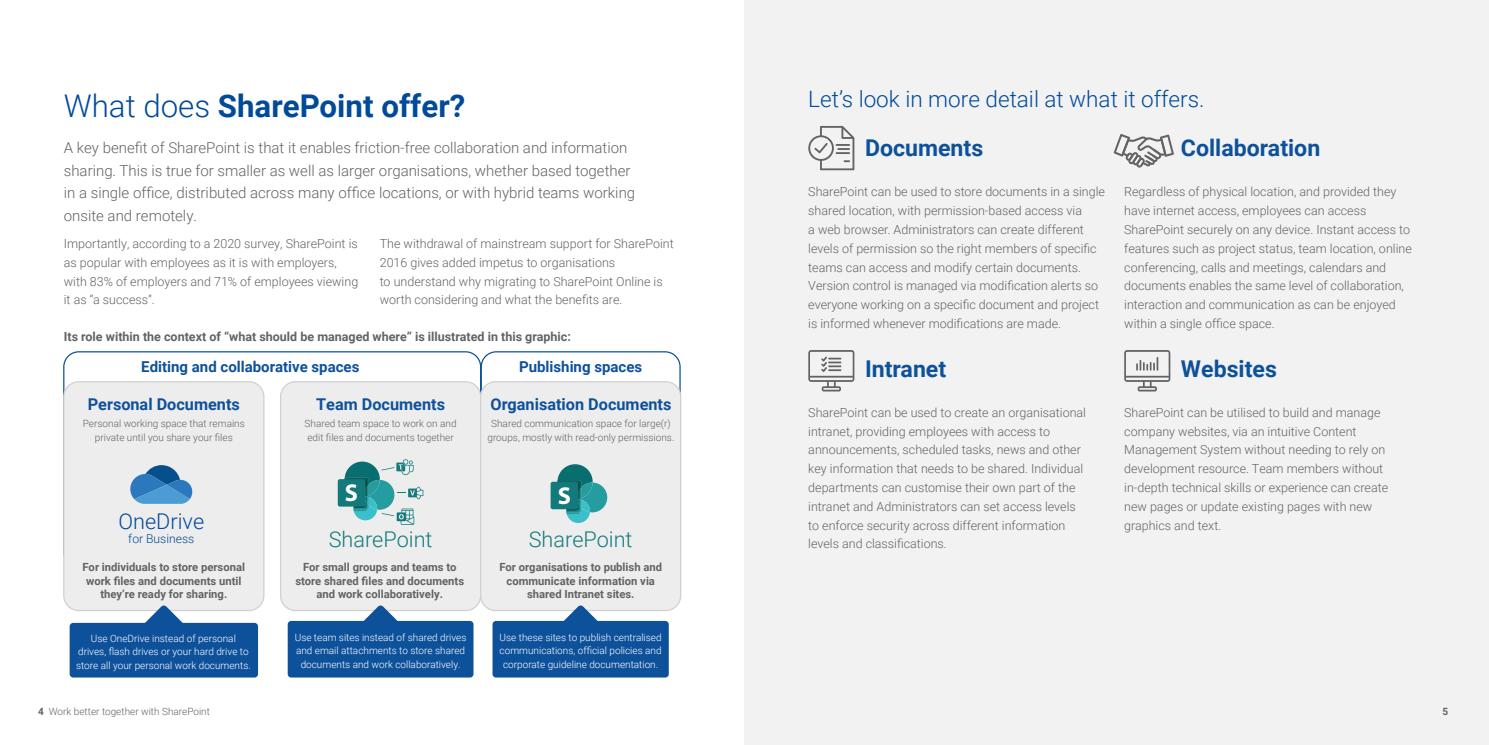
<style>
.page{position:relative;width:1489px;height:745px;background:#fff}
.page>*{position:absolute;margin:0;border:0;box-sizing:border-box;transform-origin:0 0}
.t1{font:700 31.25px "Roboto";color:#004a99}
.t2{font:700 24.38px "Myriad Pro";color:#fff}
.t3{font:700 23.12px "Roboto";color:#0e519b}
.t4{font:300 22.5px "Roboto";color:#004a99}
.t5{font:300 21.62px "Roboto";color:#137a7c}
.t6{font:300 21.62px "Roboto";color:#004a99}
.t7{font:700 16.25px "Roboto";color:#0e519b}
.t8{font:300 15px/22.5px "Roboto";color:#636366}
.t9{font:700 15px "Roboto";color:#0e519b}
.t10{font:300 12.5px/18.8px "Roboto";color:#636366}
.t11{font:700 12.5px "Roboto";color:#636366}
.t12{font:300 12.12px "Roboto";color:#004a99}
.t13{font:700 11.25px/13.8px "Roboto";color:#636366;text-align:center}
.t14{font:300 10px/13.8px "Roboto";color:#fff;text-align:center}
.t15{font:300 10px/13.8px "Roboto";color:#636366;text-align:center}
.t16{font:700 10px "Roboto";color:#636366}
.s1{font-weight:300}
.s2{font-weight:700}
</style>
<div class="page">
<div style="left:64px;top:381px;width:200px;height:229px;background:#ededed;border-radius:15px"></div>
<div style="left:63px;top:381px;width:201px;height:229px;border:1px solid #d0d0d0;border-radius:15px"></div>
<div style="left:280px;top:381px;width:200px;height:229px;background:#ededed;border-radius:15px"></div>
<div style="left:280px;top:381px;width:201px;height:229px;border:1px solid #d0d0d0;border-radius:15px"></div>
<div style="left:480px;top:381px;width:200px;height:229px;background:#ededed;border-radius:15px"></div>
<div style="left:480px;top:381px;width:201px;height:229px;border:1px solid #d0d0d0;border-radius:15px"></div>
<div style="left:744px;top:0;width:744px;height:744px;background:#f2f2f2"></div>
<svg style="left:143px;top:605px;width:41px;height:17px"></svg>
<svg style="left:360px;top:605px;width:41px;height:15px"></svg>
<svg style="left:560px;top:605px;width:41px;height:15px"></svg>
<div style="left:70px;top:622px;width:188px;height:55px;background:#0e519b;border-radius:4px"></div>
<div style="left:288px;top:620px;width:185px;height:57px;background:#0e519b;border-radius:4px"></div>
<div style="left:492px;top:620px;width:176px;height:57px;background:#0e519b;border-radius:4px"></div>
<svg style="left:808px;top:126px;width:46px;height:44px"></svg>
<svg style="left:1113px;top:134px;width:60px;height:33px"></svg>
<svg style="left:808px;top:350px;width:46px;height:41px"></svg>
<svg style="left:1124px;top:350px;width:46px;height:41px"></svg>
<svg style="left:130px;top:465px;width:62px;height:38px"></svg>
<svg style="left:552px;top:464px;width:55px;height:58px"></svg>
<div style="left:550px;top:481px;width:28px;height:28px;background:#137a7c;border-radius:2px"></div>
<svg style="left:339px;top:459px;width:84px;height:65px"></svg>
<div style="left:338px;top:479px;width:27px;height:27px;background:#137a7c;border-radius:2px"></div>
<p class="t1" style="left:64px;top:84px;width:403px"><span class="s1">What does</span> SharePoint offer?</p>
<p class="t8" style="left:64px;top:136px;width:573px">A key benefit of SharePoint is that it enables friction-free collaboration and information sharing. This is true for smaller as well as larger organisations, whether based together in a single office, distributed across many office locations, or with hybrid teams working onsite and remotely.</p>
<p class="t10" style="left:64px;top:234px;width:296px">Importantly, according to a 2020 survey, SharePoint is as popular with employees as it is with employers, with 83% of employers and 71% of employees viewing it as “a success”.</p>
<p class="t10" style="left:380px;top:234px;width:295px">The withdrawal of mainstream support for SharePoint 2016 gives added impetus to organisations<br>to understand why migrating to SharePoint Online is worth considering and what the benefits are.</p>
<p class="t11" style="left:64px;top:327px;width:508px">Its role within the context of “what should be managed where” is illustrated in this graphic:</p>
<p class="t9" style="left:141px;top:355px;width:220px">Editing and collaborative spaces</p>
<p class="t9" style="left:519px;top:355px;width:125px">Publishing spaces</p>
<p class="t7" style="left:88px;top:392px;width:154px">Personal Documents</p>
<p class="t15" style="left:83px;top:416px;width:163px">Personal working space that remains private until you share your files</p>
<p class="t7" style="left:316px;top:392px;width:130px">Team Documents</p>
<p class="t15" style="left:304px;top:416px;width:153px;text-align:left">Shared team space to work on and edit files and documents together</p>
<h2 class="t2" style="left:345px;top:477px;width:15px">S</h2>
<p class="t7" style="left:490px;top:392px;width:182px">Organisation Documents</p>
<p class="t15" style="left:487px;top:416px;width:188px">Shared communication space for large(r) groups, mostly with read-only permissions.</p>
<h2 class="t2" style="left:557px;top:479px;width:15px">S</h2>
<p class="t6" style="left:118px;top:506px;width:87px">OneDrive</p>
<p class="t12" style="left:128px;top:529px;width:67px">for Business</p>
<p class="t5" style="left:528px;top:523px;width:105px">SharePoint</p>
<p class="t5" style="left:328px;top:523px;width:105px">SharePoint</p>
<p class="t13" style="left:83px;top:559px;width:164px">For individuals to store personal work files and documents until they’re ready for sharing.</p>
<p class="t13" style="left:295px;top:559px;width:170px">For small groups and teams to store shared files and documents and work collaboratively.</p>
<p class="t13" style="left:499px;top:559px;width:164px">For organisations to publish and communicate information via shared Intranet sites.</p>
<p class="t14" style="left:76px;top:630px;width:176px">Use OneDrive instead of personal drives, flash drives or your hard drive to store all your personal work documents.</p>
<p class="t14" style="left:295px;top:629px;width:173px">Use team sites instead of shared drives and email attachments to store shared documents and work collaboratively.</p>
<p class="t14" style="left:499px;top:629px;width:163px">Use these sites to publish centralised communications, official policies and corporate guideline documentation.</p>
<p class="t4" style="left:808px;top:84px;width:398px">Let’s look in more detail at what it offers.</p>
<p class="t3" style="left:865px;top:132px;width:120px">Documents</p>
<p class="t10" style="left:808px;top:182px;width:298px">SharePoint can be used to store documents in a single shared location, with permission-based access via<br>a web browser. Administrators can create different levels of permission so the right members of specific teams can access and modify certain documents.<br>Version control is managed via modification alerts so everyone working on a specific document and project is informed whenever modifications are made.</p>
<p class="t3" style="left:865px;top:352px;width:83px">Intranet</p>
<p class="t10" style="left:808px;top:402px;width:279px">SharePoint can be used to create an organisational intranet, providing employees with access to announcements, scheduled tasks, news and other key information that needs to be shared. Individual departments can customise their own part of the intranet and Administrators can set access levels to enforce security across different information levels and classifications.</p>
<p class="t3" style="left:1180px;top:132px;width:141px">Collaboration</p>
<p class="t10" style="left:1124px;top:182px;width:289px">Regardless of physical location, and provided they have internet access, employees can access SharePoint securely on any device. Instant access to features such as project status, team location, online conferencing, calls and meetings, calendars and documents enables the same level of collaboration, interaction and communication as can be enjoyed within a single office space.</p>
<p class="t3" style="left:1180px;top:352px;width:97px">Websites</p>
<p class="t10" style="left:1124px;top:402px;width:265px">SharePoint can be utilised to build and manage company websites, via an intuitive Content Management System without needing to rely on development resource. Team members without in-depth technical skills or experience can create new pages or update existing pages with new graphics and text.</p>
<p class="t15" style="left:38px;top:703px;width:173px"><span class="s2">4</span> Work better together with SharePoint</p>
<p class="t16" style="left:1442px;top:703px;width:7px">5</p>
</div>
